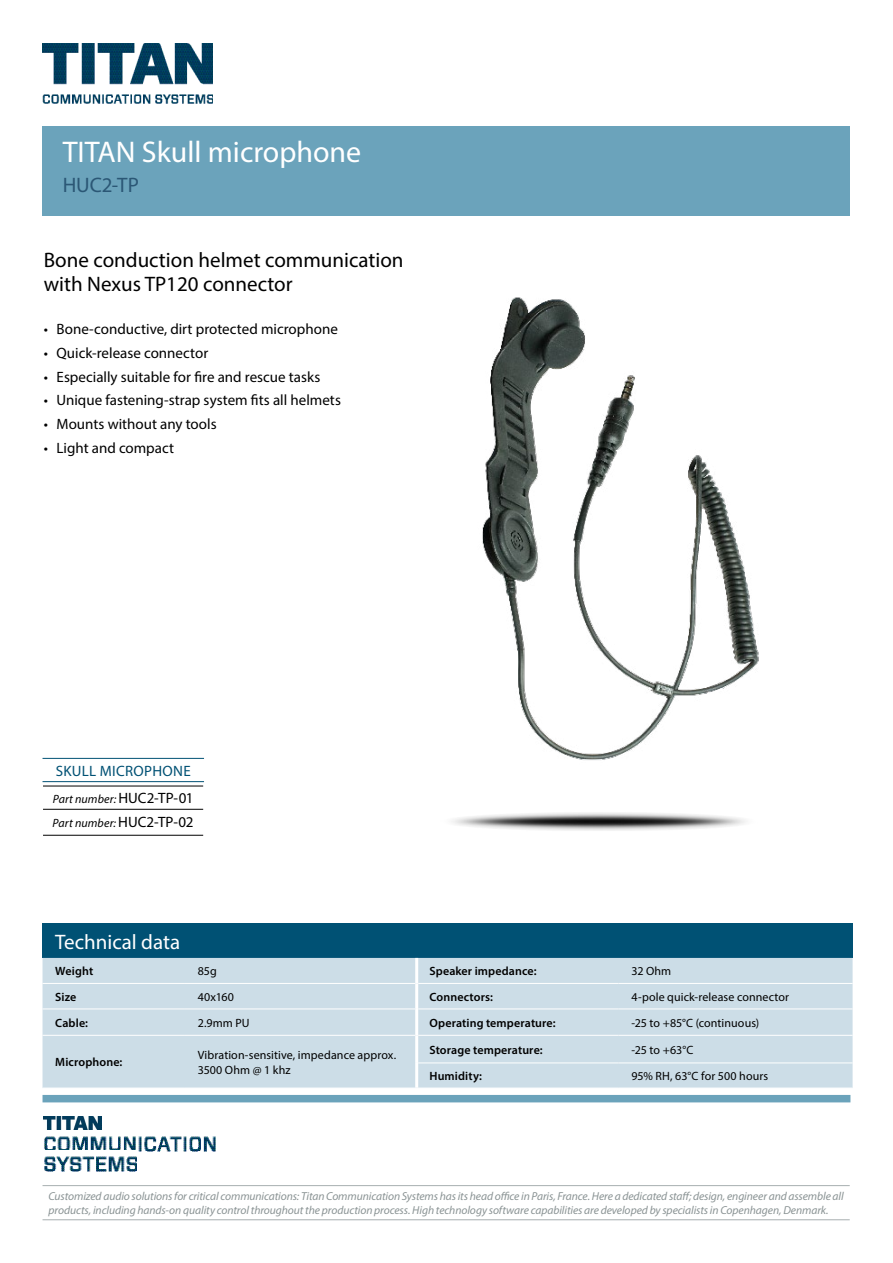
<style>
.page{position:relative;width:893px;height:1263px;background:#fff}
.page>*{position:absolute;margin:0;border:0;box-sizing:border-box;transform-origin:0 0}
.t1{font:30px "Myriad Pro";color:#fff}
.t2{font:21px/24px "Myriad Pro";color:#000}
.t3{font:21px "Myriad Pro";color:#fff}
.t4{font:21px "Myriad Pro";letter-spacing:-.005em;color:#2b5775}
.t5{font:15px "Myriad Pro";color:#000}
.t6{font:15px "Myriad Pro";letter-spacing:.02em;color:#005174}
.t7{font:12px/15px "Myriad Pro";letter-spacing:.005em;color:#000}
.t8{font:600 12px "Myriad Pro";letter-spacing:.01em;color:#000}
.t9{font:italic 12px/23.2px "Myriad Pro";letter-spacing:.01em;color:#000}
.t10{font:italic 11.55px/13.5px "Myriad Pro";letter-spacing:-.005em;color:#8a9394}
.s1{font-style:normal;font-size:15px}
</style>
<div class="page">
<img style="left:43px;top:43px;width:170px;height:60px">
<img style="left:44px;top:1117px;width:58px;height:13px">
<img style="left:44px;top:1136px;width:172px;height:15px">
<img style="left:44px;top:1150px;width:93px;height:21px">
<hr style="left:43px;top:1185px;width:807px;height:1px;background:#a7afb0">
<hr style="left:43px;top:1219px;width:807px;height:1px;background:#a7afb0">
<div style="left:43px;top:1095px;width:807px;height:7px;background:#6ba3bb"></div>
<div style="left:43px;top:126px;width:807px;height:90px;background:#6ba3bb"></div>
<div style="left:43px;top:924px;width:810px;height:34px;background:#005174"></div>
<div style="left:43px;top:958px;width:810px;height:130px;background:#ccdde7"></div>
<hr style="left:415px;top:1063px;width:3px;height:25px;background:#fff">
<hr style="left:43px;top:983px;width:142px;height:1px;background:#fff">
<hr style="left:185px;top:983px;width:230px;height:1px;background:#fff">
<hr style="left:418px;top:983px;width:201px;height:1px;background:#fff">
<hr style="left:619px;top:983px;width:234px;height:1px;background:#fff">
<hr style="left:418px;top:1008px;width:201px;height:1px;background:#fff">
<hr style="left:619px;top:1008px;width:234px;height:1px;background:#fff">
<hr style="left:43px;top:1035px;width:142px;height:1px;background:#fff">
<hr style="left:185px;top:1035px;width:230px;height:1px;background:#fff">
<hr style="left:418px;top:1035px;width:201px;height:1px;background:#fff">
<hr style="left:619px;top:1035px;width:234px;height:1px;background:#fff">
<hr style="left:418px;top:1062px;width:201px;height:1px;background:#fff">
<hr style="left:619px;top:1062px;width:234px;height:1px;background:#fff">
<hr style="left:415px;top:958px;width:3px;height:25px;background:#fff">
<hr style="left:415px;top:983px;width:3px;height:26px;background:#fff">
<hr style="left:415px;top:1009px;width:3px;height:26px;background:#fff">
<hr style="left:415px;top:1035px;width:3px;height:28px;background:#fff">
<hr style="left:43px;top:1008px;width:142px;height:1px;background:#fff">
<hr style="left:185px;top:1008px;width:230px;height:1px;background:#fff">
<hr style="left:43px;top:758px;width:161px;height:1px;background:#005174">
<hr style="left:43px;top:781px;width:161px;height:1px;background:#005174">
<hr style="left:43px;top:835px;width:160px;height:1px;background:#000">
<hr style="left:43px;top:786px;width:160px;height:1px;background:#000">
<hr style="left:43px;top:809px;width:160px;height:1px;background:#000">
<img style="left:482px;top:297px;width:277px;height:461px">
<img style="left:451px;top:758px;width:295px;height:73px">
<h1 class="t1" style="left:63px;top:133px;width:300px">TITAN Skull microphone</h1>
<h2 class="t4" style="left:63px;top:172px;width:78px">HUC2-TP</h2>
<h2 class="t2" style="left:44px;top:247px;width:361px">Bone conduction helmet communication with Nexus TP120 connector</h2>
<p class="t5" style="left:44px;top:320px;width:296px">• Bone-conductive, dirt protected microphone</p>
<p class="t5" style="left:44px;top:344px;width:166px">• Quick-release connector</p>
<p class="t5" style="left:44px;top:367px;width:278px">• Especially suitable for fire and rescue tasks</p>
<p class="t5" style="left:44px;top:391px;width:299px">• Unique fastening-strap system fits all helmets</p>
<p class="t5" style="left:44px;top:415px;width:174px">• Mounts without any tools</p>
<p class="t5" style="left:44px;top:439px;width:132px">• Light and compact</p>
<p class="t6" style="left:56px;top:761px;width:136px">SKULL MICROPHONE</p>
<p class="t9" style="left:53px;top:787px;width:142px">Part number: <span class="s1">HUC2-TP-01<br></span>Part number: <span class="s1">HUC2-TP-02</span></p>
<h2 class="t3" style="left:55px;top:929px;width:126px">Technical data</h2>
<p class="t8" style="left:55px;top:963px;width:39px">Weight</p>
<p class="t7" style="left:198px;top:963px;width:21px">85g</p>
<p class="t8" style="left:429px;top:963px;width:109px">Speaker impedance:</p>
<p class="t7" style="left:631px;top:963px;width:41px">32 Ohm</p>
<p class="t8" style="left:55px;top:989px;width:23px">Size</p>
<p class="t7" style="left:198px;top:989px;width:38px">40x160</p>
<p class="t8" style="left:429px;top:989px;width:65px">Connectors:</p>
<p class="t7" style="left:631px;top:989px;width:159px">4-pole quick-release connector</p>
<p class="t8" style="left:55px;top:1015px;width:34px">Cable:</p>
<p class="t7" style="left:198px;top:1015px;width:53px">2.9mm PU</p>
<p class="t8" style="left:429px;top:1015px;width:128px">Operating temperature:</p>
<p class="t7" style="left:631px;top:1015px;width:129px">-25 to +85°C (continuous)</p>
<p class="t8" style="left:55px;top:1054px;width:69px">Microphone:</p>
<p class="t7" style="left:198px;top:1047px;width:200px">Vibration-sensitive, impedance approx.<br>3500 Ohm @ 1 khz</p>
<p class="t8" style="left:429px;top:1042px;width:115px">Storage temperature:</p>
<p class="t7" style="left:631px;top:1042px;width:63px">-25 to +63°C</p>
<p class="t8" style="left:429px;top:1068px;width:54px">Humidity:</p>
<p class="t7" style="left:631px;top:1068px;width:138px">95% RH, 63°C for 500 hours</p>
<p class="t10" style="left:49px;top:1189px;width:797px">Customized audio solutions for critical communications: Titan Communication Systems has its head office in Paris, France. Here a dedicated staff; design, engineer and assemble all products, including hands-on quality control throughout the production process. High technology software capabilities are developed by specialists in Copenhagen, Denmark.</p>
</div>
